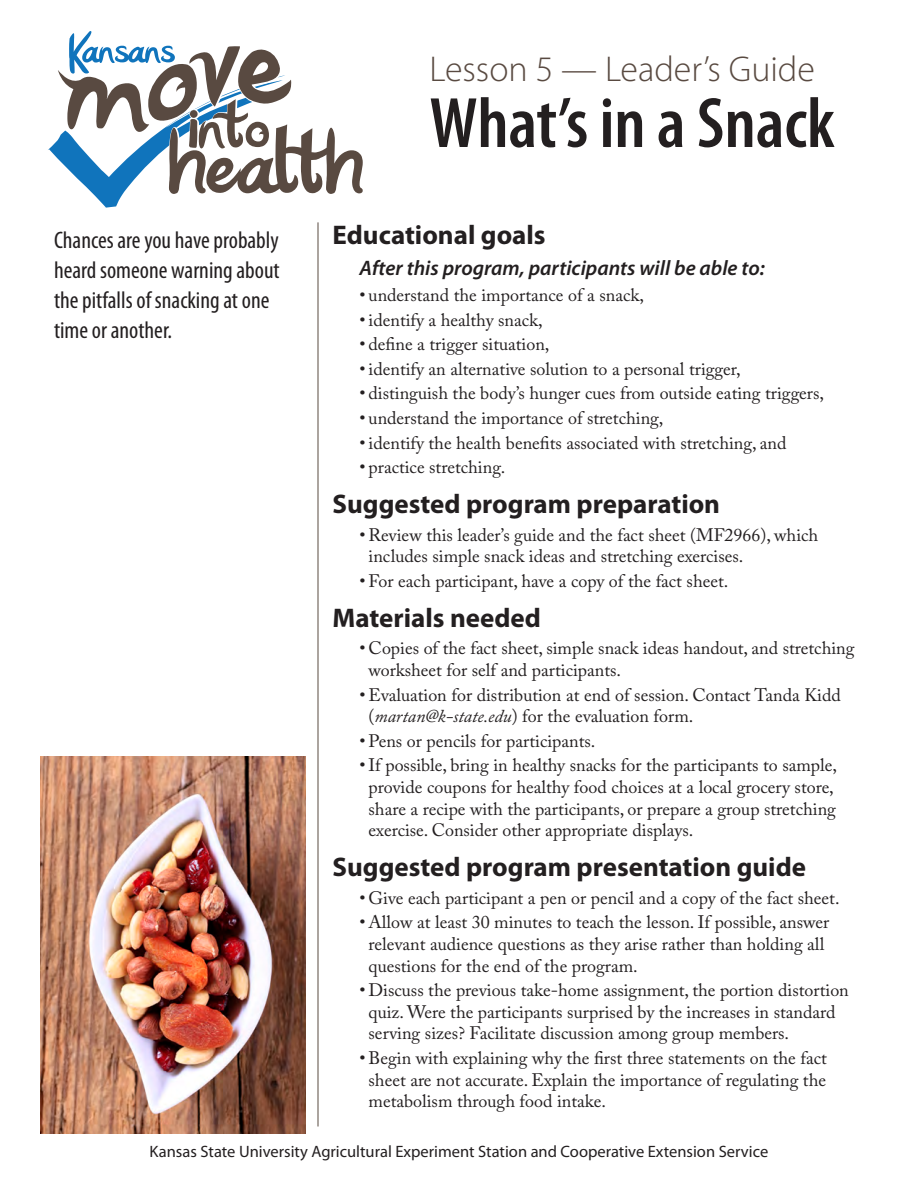
<style>
.page{position:relative;width:918px;height:1188px;background:#fff}
.page>*{position:absolute;margin:0;border:0;box-sizing:border-box;transform-origin:0 0}
.where_do_I_stand_hea{font:600 condensed 72px "Myriad Pro";color:#231f20}
.lesson_head{font:300 36px "Myriad Pro";color:#594a41}
.Subhead1{font:700 27px "Myriad Pro";color:#231f20}
.side_bar{font:condensed 24px/30px "Myriad Pro";color:#231f20}
.question{font:italic 600 21px "Myriad Pro";color:#231f20}
.t1{font:18px/21.6px "Adobe Caslon Pro";color:#231f20}
.Subhead1-2{font:16.5px "Myriad Pro";color:#231f20}
.s1{font-style:italic}
</style>
<div class="page">
<svg style="left:48px;top:31px;width:315px;height:177px"></svg>
<hr style="left:318px;top:222px;width:1px;height:904px;background:#594a41">
<img style="left:40px;top:757px;width:265px;height:377px">
<p class="side_bar" style="left:54px;top:224px;width:227px">Chances are you have probably heard someone warning about the pitfalls of snacking at one time or another.</p>
<p class="lesson_head" style="left:430px;top:47px;width:387px">Lesson 5 — Leader’s Guide</p>
<p class="where_do_I_stand_hea" style="left:430px;top:79px;width:407px">What’s in a Snack</p>
<p class="Subhead1" style="left:333px;top:217px;width:215px">Educational goals</p>
<p class="question" style="left:360px;top:255px;width:407px">After this program, participants will be able to:</p>
<p class="t1" style="left:360px;top:284px;width:286px">• understand the importance of a snack,</p>
<p class="t1" style="left:360px;top:309px;width:185px">• identify a healthy snack,</p>
<p class="t1" style="left:360px;top:333px;width:191px">• define a trigger situation,</p>
<p class="t1" style="left:360px;top:358px;width:382px">• identify an alternative solution to a personal trigger,</p>
<p class="t1" style="left:360px;top:382px;width:466px">• distinguish the body’s hunger cues from outside eating triggers,</p>
<p class="t1" style="left:360px;top:407px;width:305px">• understand the importance of stretching,</p>
<p class="t1" style="left:360px;top:432px;width:428px">• identify the health benefits associated with stretching, and</p>
<p class="t1" style="left:360px;top:456px;width:147px">• practice stretching.</p>
<p class="Subhead1" style="left:333px;top:486px;width:389px">Suggested program preparation</p>
<p class="t1" style="left:369px;top:524px;width:451px;text-indent:-9px">• Review this leader’s guide and the fact sheet (MF2966), which includes simple snack ideas and stretching exercises.</p>
<p class="t1" style="left:360px;top:570px;width:370px">• For each participant, have a copy of the fact sheet.</p>
<p class="Subhead1" style="left:333px;top:600px;width:210px">Materials needed</p>
<p class="t1" style="left:369px;top:637px;width:487px;text-indent:-9px">• Copies of the fact sheet, simple snack ideas handout, and stretching worksheet for self and participants.</p>
<p class="t1" style="left:369px;top:684px;width:474px;text-indent:-9px">• Evaluation for distribution at end of session. Contact Tanda Kidd (<span class="s1">martan@k-state.edu</span>) for the evaluation form.</p>
<p class="t1" style="left:360px;top:730px;width:237px">• Pens or pencils for participants.</p>
<p class="t1" style="left:369px;top:754px;width:470px;text-indent:-9px">• If possible, bring in healthy snacks for the participants to sample, provide coupons for healthy food choices at a local grocery store, share a recipe with the participants, or prepare a group stretching exercise. Consider other appropriate displays.</p>
<p class="Subhead1" style="left:333px;top:849px;width:475px">Suggested program presentation guide</p>
<p class="t1" style="left:360px;top:887px;width:481px">• Give each participant a pen or pencil and a copy of the fact sheet.</p>
<p class="t1" style="left:369px;top:911px;width:462px;text-indent:-9px">• Allow at least 30 minutes to teach the lesson. If possible, answer relevant audience questions as they arise rather than holding all questions for the end of the program.</p>
<p class="t1" style="left:369px;top:979px;width:482px;text-indent:-9px">• Discuss the previous take-home assignment, the portion distortion quiz. Were the participants surprised by the increases in standard serving sizes? Facilitate discussion among group members.</p>
<p class="t1" style="left:369px;top:1047px;width:460px;text-align:justify;text-indent:-9px">• Begin with explaining why the first three statements on the fact sheet are not accurate. Explain the importance of regulating the metabolism through food intake.</p>
<p class="Subhead1-2" style="left:150px;top:1141px;width:620px">Kansas State University Agricultural Experiment Station and Cooperative Extension Service</p>
</div>
